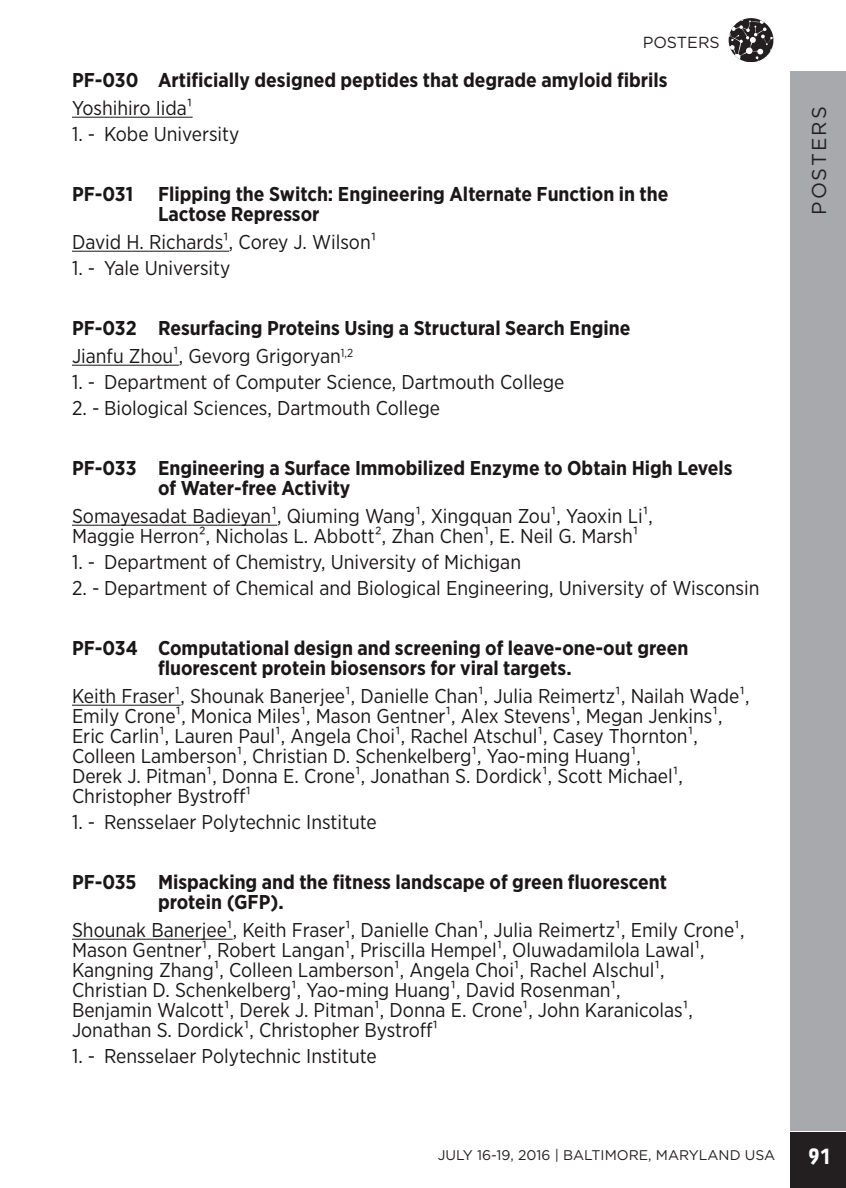
<style>
.page{position:relative;width:846px;height:1188px;background:#fff}
.page>*{position:absolute;margin:0;border:0;box-sizing:border-box;transform-origin:0 0}
.sub_header_1{font:700 22px "Vida 22 Pro";color:#fff}
.Author_Name{font:20px/20px "Gotham Narrow";color:#1a1718}
.Poster_Title{font:700 20px/20px "Gotham Narrow";color:#1a1718}
.School_name{font:20px "Gotham Narrow";color:#1a1718}
.t1{font:20px "Gotham";letter-spacing:.1em;color:#231f20}
.t2{font:16px "Gotham";color:#231f20}
.t3{font:14px "Gotham";color:#231f20}
</style>
<div class="page">
<div style="left:790px;top:1132px;width:56px;height:56px;background:#231f20"></div>
<div style="left:790px;top:71px;width:56px;height:1060px;background:#a8a9ad"></div>
<svg style="left:729px;top:18px;width:44px;height:44px"></svg>
<hr style="left:72px;top:117px;width:121px;height:1px;background:#1a1718">
<hr style="left:72px;top:251px;width:157px;height:1px;background:#1a1718">
<hr style="left:72px;top:365px;width:107px;height:1px;background:#1a1718">
<hr style="left:72px;top:525px;width:205px;height:1px;background:#1a1718">
<hr style="left:72px;top:705px;width:109px;height:1px;background:#1a1718">
<hr style="left:72px;top:939px;width:161px;height:1px;background:#1a1718">
<p class="t2" style="left:643px;top:32px;width:79px">POSTERS</p>
<p class="Poster_Title" style="left:72px;top:70px;width:597px">PF-030 Artificially designed peptides that degrade amyloid fibrils</p>
<p class="Author_Name" style="left:72px;top:98px;width:122px">Yoshihiro Iida¹</p>
<p class="School_name" style="left:72px;top:122px;width:169px">1. - Kobe University</p>
<p class="Poster_Title" style="left:158px;top:184px;width:512px;text-indent:-86px">PF-031 Flipping the Switch: Engineering Alternate Function in the<br>Lactose Repressor</p>
<p class="Author_Name" style="left:72px;top:232px;width:306px">David H. Richards¹, Corey J. Wilson¹</p>
<p class="School_name" style="left:72px;top:256px;width:160px">1. - Yale University</p>
<p class="Poster_Title" style="left:72px;top:318px;width:560px">PF-032 Resurfacing Proteins Using a Structural Search Engine</p>
<p class="Author_Name" style="left:72px;top:346px;width:283px">Jianfu Zhou¹, Gevorg Grigoryan<sup>1,2</sup></p>
<p class="School_name" style="left:72px;top:370px;width:494px">1. - Department of Computer Science, Dartmouth College</p>
<p class="School_name" style="left:72px;top:396px;width:370px">2. - Biological Sciences, Dartmouth College</p>
<p class="Poster_Title" style="left:158px;top:458px;width:576px;text-indent:-86px">PF-033 Engineering a Surface Immobilized Enzyme to Obtain High Levels of Water-free Activity</p>
<p class="Author_Name" style="left:72px;top:506px;width:583px">Somayesadat Badieyan¹, Qiuming Wang¹, Xingquan Zou¹, Yaoxin Li¹,<br>Maggie Herron², Nicholas L. Abbott², Zhan Chen¹, E. Neil G. Marsh¹</p>
<p class="School_name" style="left:72px;top:550px;width:451px">1. - Department of Chemistry, University of Michigan</p>
<p class="School_name" style="left:72px;top:576px;width:689px">2. - Department of Chemical and Biological Engineering, University of Wisconsin</p>
<p class="Poster_Title" style="left:158px;top:638px;width:532px;text-indent:-86px">PF-034 Computational design and screening of leave-one-out green fluorescent protein biosensors for viral targets.</p>
<p class="Author_Name" style="left:72px;top:686px;width:679px">Keith Fraser¹, Shounak Banerjee¹, Danielle Chan¹, Julia Reimertz¹, Nailah Wade¹, Emily Crone¹, Monica Miles¹, Mason Gentner¹, Alex Stevens¹, Megan Jenkins¹, Eric Carlin¹, Lauren Paul¹, Angela Choi¹, Rachel Atschul¹, Casey Thornton¹, Colleen Lamberson¹, Christian D. Schenkelberg¹, Yao-ming Huang¹,<br>Derek J. Pitman¹, Donna E. Crone¹, Jonathan S. Dordick¹, Scott Michael¹, Christopher Bystroff¹</p>
<p class="School_name" style="left:72px;top:810px;width:306px">1. - Rensselaer Polytechnic Institute</p>
<p class="Poster_Title" style="left:158px;top:872px;width:511px;text-indent:-86px">PF-035 Mispacking and the fitness landscape of green fluorescent protein (GFP).</p>
<p class="Author_Name" style="left:72px;top:920px;width:674px">Shounak Banerjee¹, Keith Fraser¹, Danielle Chan¹, Julia Reimertz¹, Emily Crone¹, Mason Gentner¹, Robert Langan¹, Priscilla Hempel¹, Oluwadamilola Lawal¹, Kangning Zhang¹, Colleen Lamberson¹, Angela Choi¹, Rachel Alschul¹, Christian D. Schenkelberg¹, Yao-ming Huang¹, David Rosenman¹,<br>Benjamin Walcott¹, Derek J. Pitman¹, Donna E. Crone¹, John Karanicolas¹, Jonathan S. Dordick¹, Christopher Bystroff¹</p>
<p class="School_name" style="left:72px;top:1044px;width:306px">1. - Rensselaer Polytechnic Institute</p>
<p class="t3" style="left:438px;top:1146px;width:339px">JULY 16-19, 2016 | BALTIMORE, MARYLAND USA</p>
<p class="t1" style="left:806px;top:215px;width:110px;rotate:-90deg">POSTERS</p>
<p class="sub_header_1" style="left:808px;top:1139px;width:24px">91</p>
</div>
